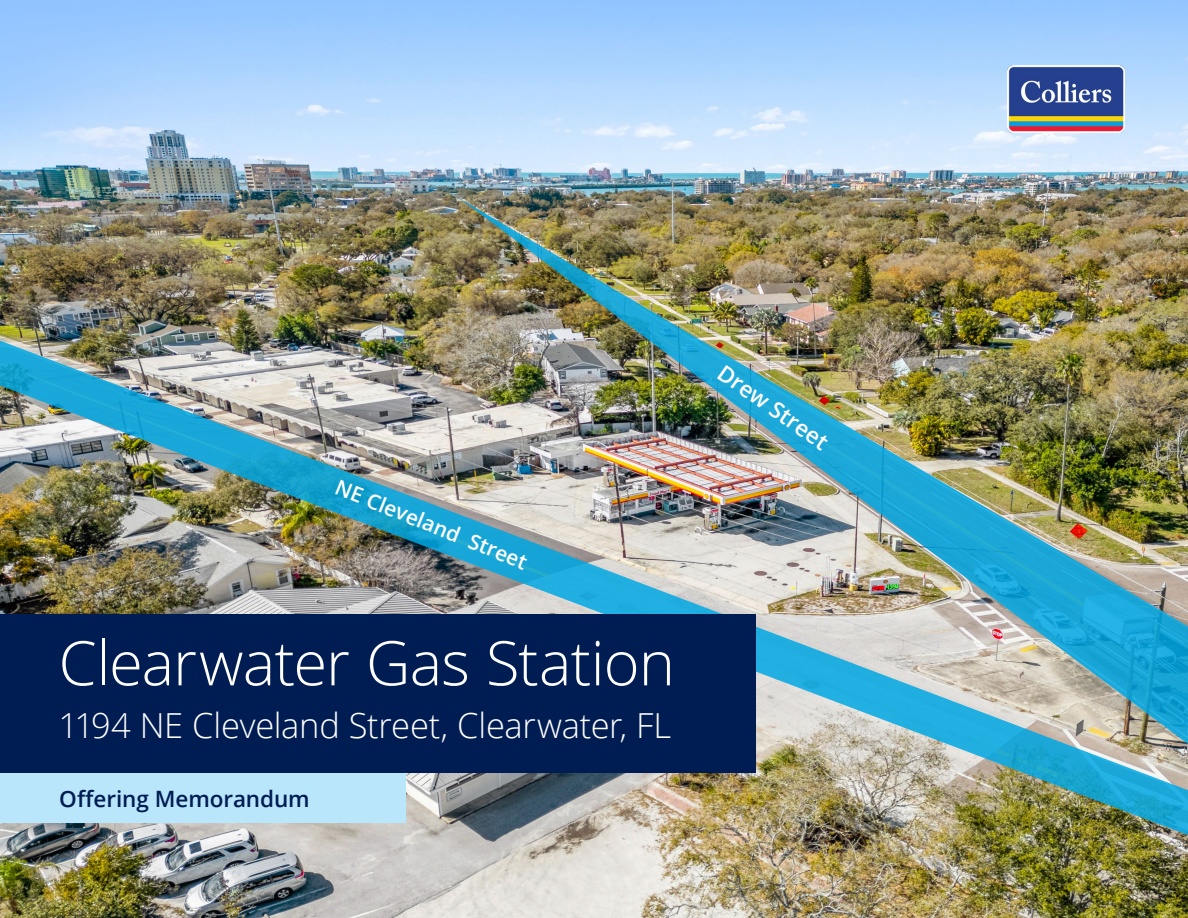
<style>
.page{position:relative;width:1188px;height:918px;background:#fff}
.page>*{position:absolute;margin:0;border:0;box-sizing:border-box;transform-origin:0 0}
.t1{font:300 61.5px "Open Sans";letter-spacing:-.015em;color:#fff}
.t2{font:300 34.5px "Open Sans";letter-spacing:-.01em;color:#fff}
.t3{font:600 22.5px "Open Sans";letter-spacing:-.005em;color:#001d53}
.t4{font:600 22.5px "Open Sans";color:#fff}
.t5{font:600 21px "Open Sans";color:#fff}
</style>
<div class="page">
<img style="left:0;top:0;width:1188px;height:918px">
<img style="left:1008px;top:66px;width:116px;height:66px">
<img style="left:0;top:327px;width:1188px;height:512px">
<div style="left:0;top:615px;width:756px;height:158px;background:#001d53"></div>
<img style="left:460px;top:199px;width:728px;height:545px">
<p class="t5" style="left:342px;top:473px;width:206px;rotate:22deg">NE Cleveland Street</p>
<h1 class="t1" style="left:58px;top:621px;width:618px">Clearwater Gas Station</h1>
<p class="t2" style="left:58px;top:702px;width:614px">1194 NE Cleveland Street, Clearwater, FL</p>
<p class="t3" style="left:59px;top:783px;width:252px">Offering Memorandum</p>
<p class="t4" style="left:729px;top:357px;width:131px;rotate:35deg">Drew Street</p>
</div>
